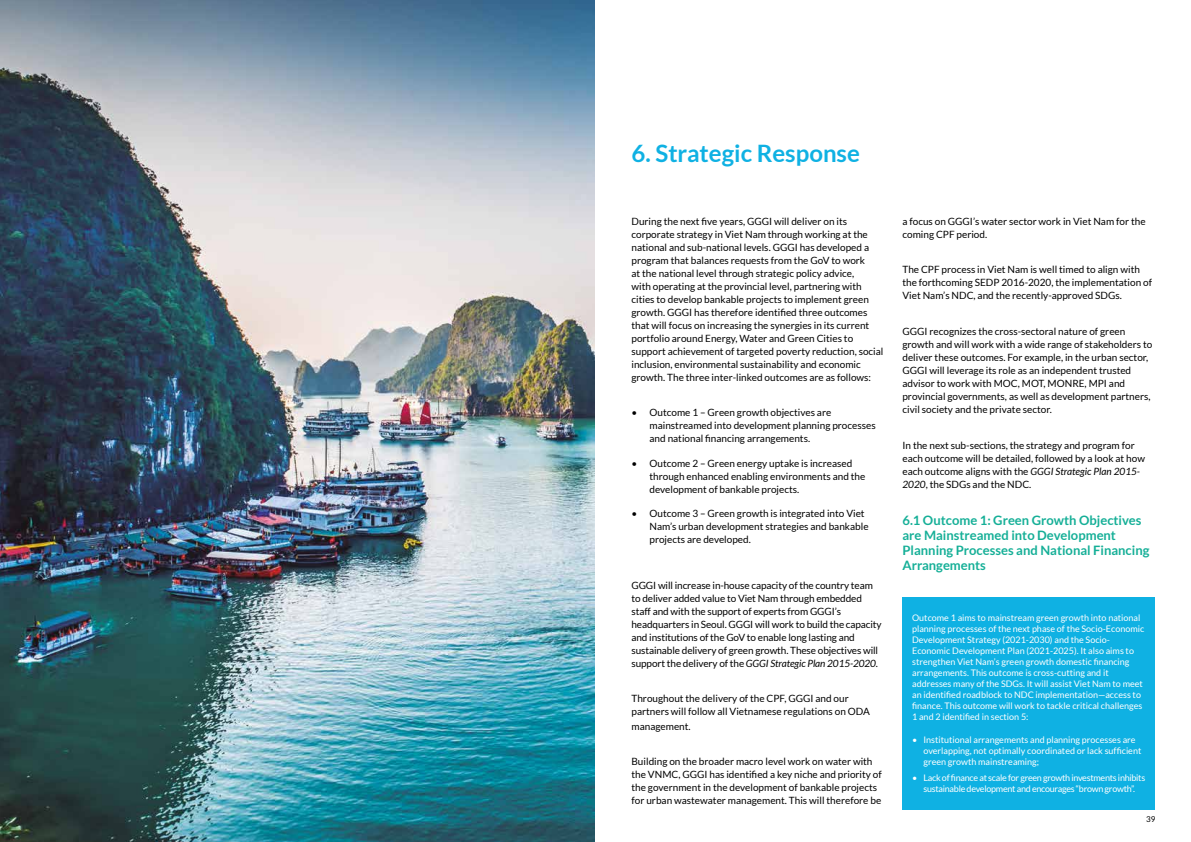
<style>
.page{position:relative;width:1191px;height:842px;background:#fff}
.page>*{position:absolute;margin:0;border:0;box-sizing:border-box;transform-origin:0 0}
.t1{font:700 24px "Lato";color:#0fb1e3}
.t2{font:700 13px/15px "Lato";color:#15af97}
.t3{font:10px/13px "Lato";color:#000}
.t4{font:9px/11px "Lato";color:#fff}
.t5{font:9px/11px "Lato";letter-spacing:-.03em;color:#fff;text-align:center}
.t6{font:8px "Lato";color:#000}
.s1{font-style:italic}
</style>
<div class="page">
<img style="left:0;top:0;width:595px;height:842px">
<div style="left:902px;top:597px;width:253px;height:212px;background:#0fb1e3"></div>
<h1 class="t1" style="left:631px;top:140px;width:230px">6. Strategic Response</h1>
<p class="t3" style="left:631px;top:214px;width:253px">During the next five years, GGGI will deliver on its corporate strategy in Viet Nam through working at the national and sub-national levels. GGGI has developed a program that balances requests from the GoV to work<br>at the national level through strategic policy advice,<br>with operating at the provincial level, partnering with cities to develop bankable projects to implement green growth. GGGI has therefore identified three outcomes that will focus on increasing the synergies in its current portfolio around Energy, Water and Green Cities to support achievement of targeted poverty reduction, social inclusion, environmental sustainability and economic growth. The three inter-linked outcomes are as follows:</p>
<p class="t3" style="left:649px;top:406px;width:228px;text-indent:-18px">• Outcome 1 – Green growth objectives are mainstreamed into development planning processes and national financing arrangements.</p>
<p class="t3" style="left:649px;top:457px;width:217px;text-indent:-18px">• Outcome 2 – Green energy uptake is increased through enhanced enabling environments and the development of bankable projects.</p>
<p class="t3" style="left:649px;top:507px;width:221px;text-indent:-18px">• Outcome 3 – Green growth is integrated into Viet<br>Nam’s urban development strategies and bankable projects are developed.</p>
<p class="t3" style="left:631px;top:578px;width:252px">GGGI will increase in-house capacity of the country team to deliver added value to Viet Nam through embedded staff and with the support of experts from GGGI’s headquarters in Seoul. GGGI will work to build the capacity and institutions of the GoV to enable long lasting and sustainable delivery of green growth. These objectives will support the delivery of the <span class="s1">GGGI Strategic Plan 2015-2020</span>.</p>
<p class="t3" style="left:631px;top:692px;width:240px">Throughout the delivery of the CPF, GGGI and our partners will follow all Vietnamese regulations on ODA</p>
<p class="t3" style="left:631px;top:720px;width:61px">management.</p>
<p class="t3" style="left:631px;top:755px;width:252px">Building on the broader macro level work on water with the VNMC, GGGI has identified a key niche and priority of the government in the development of bankable projects for urban wastewater management. This will therefore be</p>
<p class="t3" style="left:902px;top:214px;width:245px">a focus on GGGI’s water sector work in Viet Nam for the coming CPF period.</p>
<p class="t3" style="left:902px;top:263px;width:251px">The CPF process in Viet Nam is well timed to align with the forthcoming SEDP 2016-2020, the implementation of<br>Viet Nam’s NDC, and the recently-approved SDGs.</p>
<p class="t3" style="left:902px;top:325px;width:251px">GGGI recognizes the cross-sectoral nature of green growth and will work with a wide range of stakeholders to deliver these outcomes. For example, in the urban sector, GGGI will leverage its role as an independent trusted advisor to work with MOC, MOT, MONRE, MPI and provincial governments, as well as development partners, civil society and the private sector.</p>
<p class="t3" style="left:902px;top:438px;width:244px">In the next sub-sections, the strategy and program for each outcome will be detailed, followed by a look at how each outcome aligns with the <span class="s1">GGGI Strategic Plan 2015- 2020</span>, the SDGs and the NDC.</p>
<h2 class="t2" style="left:902px;top:513px;width:248px">6.1 Outcome 1: Green Growth Objectives are Mainstreamed into Development Planning Processes and National Financing Arrangements</h2>
<p class="t4" style="left:912px;top:612px;width:234px">Outcome 1 aims to mainstream green growth into national planning processes of the next phase of the Socio-Economic Development Strategy (2021-2030) and the Socio-Economic Development Plan (2021-2025). It also aims to strengthen Viet Nam’s green growth domestic financing arrangements. This outcome is cross-cutting and it addresses many of the SDGs. It will assist Viet Nam to meet an identified roadblock to NDC implementation—access to finance. This outcome will work to tackle critical challenges 1 and 2 identified in section 5:</p>
<p class="t4" style="left:923px;top:734px;width:219px;text-indent:-11px">• Institutional arrangements and planning processes are overlapping, not optimally coordinated or lack sufficient green growth mainstreaming;</p>
<p class="t5" style="left:912px;top:772px;width:235px">• Lack of finance at scale for green growth investments inhibits sustainable development and encourages “brown growth”.</p>
<p class="t6" style="left:1146px;top:815px;width:11px">39</p>
</div>
